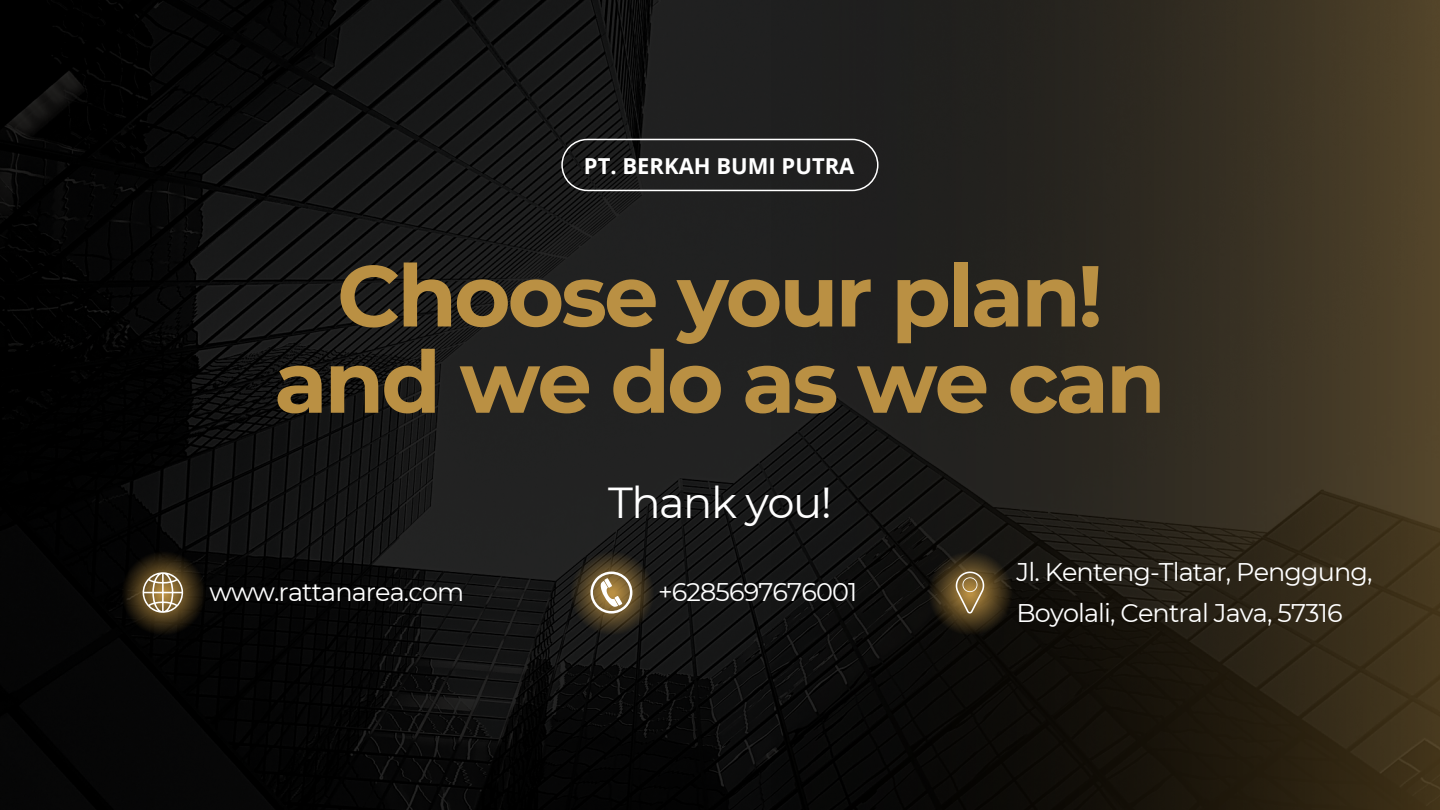
<style>
.page{position:relative;width:1440px;height:810px;background:#fff}
.page>*{position:absolute;margin:0;border:0;box-sizing:border-box;transform-origin:0 0}
.t1{font:700 86.3px/86.2px "Montserrat";letter-spacing:-.035em;color:#ba9043;text-align:center}
.t2{font:43.3px "Montserrat";letter-spacing:-.035em;color:#fff}
.t3{font:25.5px/40.3px "Montserrat";letter-spacing:-.035em;color:#fff}
.t4{font:700 22px "Open Sans";color:#fff}
</style>
<div class="page">
<img style="left:0;top:0;width:770px;height:810px">
<svg style="left:117px;top:547px;width:92px;height:92px;background:#211a0d"></svg>
<svg style="left:142px;top:572px;width:42px;height:42px"></svg>
<svg style="left:566px;top:547px;width:92px;height:92px;background:#312a1d"></svg>
<svg style="left:770px;top:0;width:670px;height:810px;background:#28241a"></svg>
<svg style="left:924px;top:547px;width:92px;height:92px;background:#322816"></svg>
<svg style="left:590px;top:572px;width:42px;height:42px"></svg>
<svg style="left:956px;top:572px;width:28px;height:42px"></svg>
<svg style="left:561px;top:139px;width:318px;height:52px;background:#292929"></svg>
<p class="t4" style="left:584px;top:151px;width:272px">PT. BERKAH BUMI PUTRA</p>
<p class="t1" style="left:274px;top:252px;width:893px">Choose your plan! and we do as we can</p>
<p class="t2" style="left:608px;top:476px;width:225px">Thank you!</p>
<p class="t3" style="left:209px;top:572px;width:256px">www.rattanarea.com</p>
<p class="t3" style="left:658px;top:572px;width:201px">+6285697676001</p>
<p class="t3" style="left:1017px;top:552px;width:358px">Jl. Kenteng-Tlatar, Penggung,<br>Boyolali, Central Java, 57316</p>
</div>
